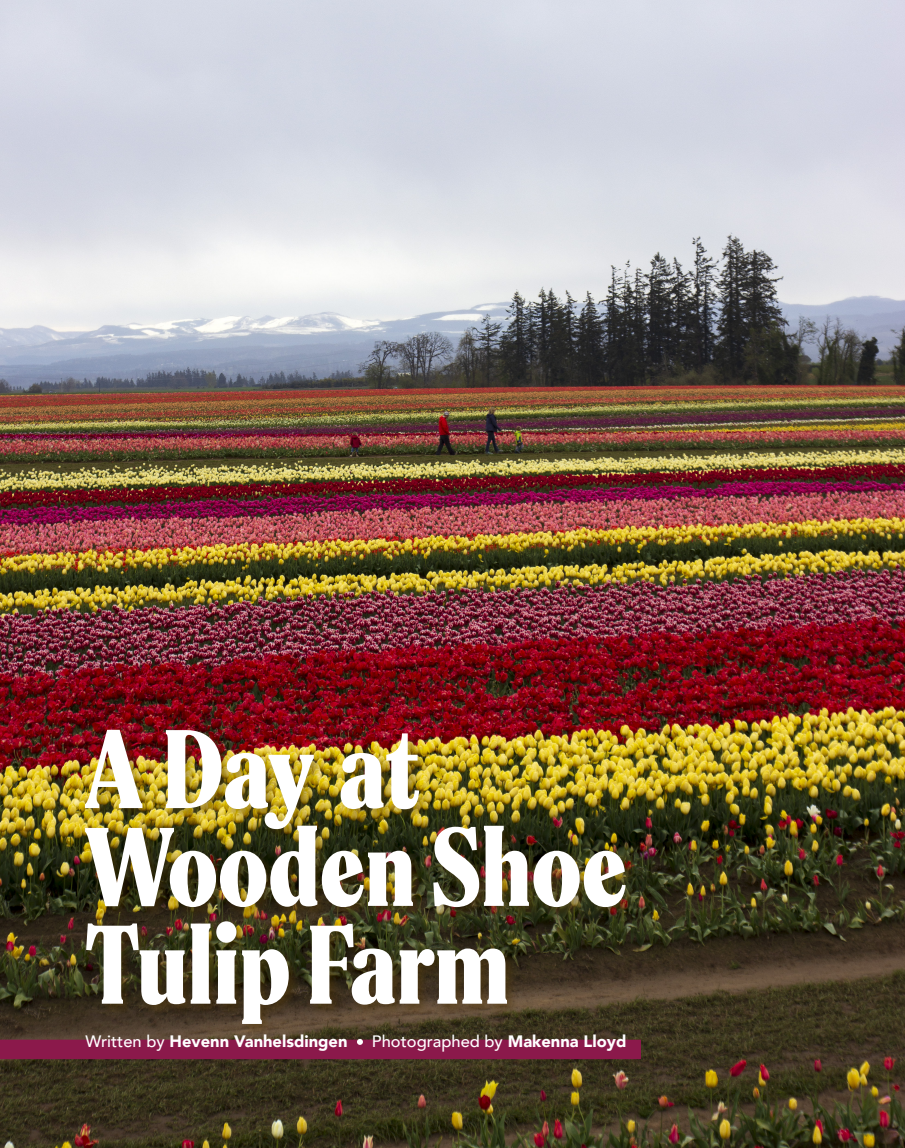
<style>
.page{position:relative;width:905px;height:1148px;background:#fff}
.page>*{position:absolute;margin:0;border:0;box-sizing:border-box;transform-origin:0 0}
.t1{font:500 106.65px/97.8px "Spirits Neutral";color:#fff;scale:.94 1}
.t2{font:900 16.5px "Avenir";color:#fff}
.t3{font:500 16.5px "Avenir";color:#fff}
.s1{font-weight:500}
.s2{font-weight:900}
</style>
<div class="page">
<img style="left:0;top:0;width:904px;height:1148px">
<div style="left:82px;top:726px;width:556px;height:311px;background:#533806;opacity:.5"></div>
<div style="left:0;top:1039px;width:641px;height:20px;background:#8b194b"></div>
<svg style="left:357px;top:1038px;width:6px;height:6px"></svg>
<p class="t1" style="left:86px;top:721px;width:357px">A Day at</p>
<p class="t1" style="left:86px;top:819px;width:577px">Wooden Shoe<br>Tulip Farm</p>
<p class="t2" style="left:86px;top:1026px;width:263px"><span class="s1">Written by</span> Hevenn Vanhelsdingen</p>
<p class="t3" style="left:372px;top:1026px;width:256px">Photographed by <span class="s2">Makenna Lloyd</span></p>
</div>
